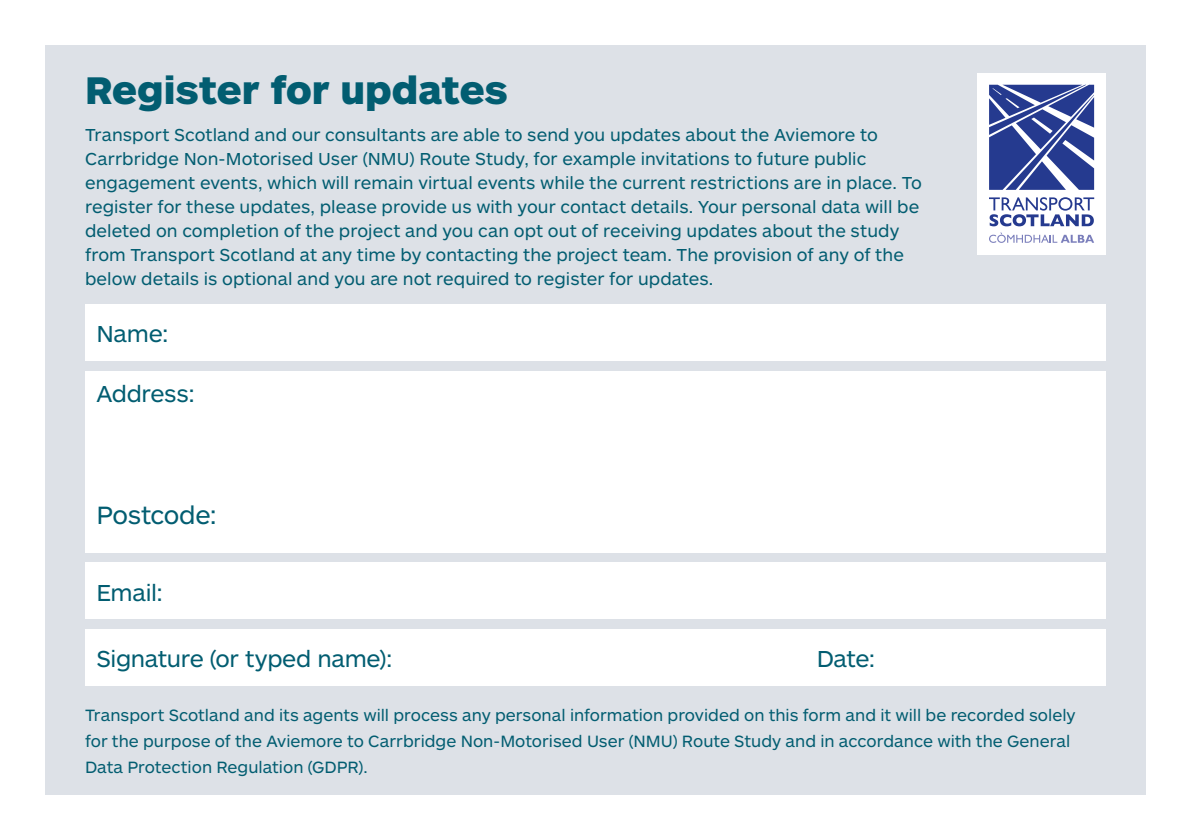
<style>
.page{position:relative;width:1191px;height:840px;background:#fff}
.page>*{position:absolute;margin:0;border:0;box-sizing:border-box;transform-origin:0 0}
.t1{font:900 40px "ARS Maquette Pro";color:#025d71}
.t2{font:26px "ARS Maquette Pro";letter-spacing:-.015em;color:#025d71}
.t3{font:24px "ARS Maquette Pro";letter-spacing:-.015em;color:#025d71}
.t4{font:18px/24px "ARS Maquette Pro";letter-spacing:.005em;color:#025d71}
.t5{font:17px/26px "ARS Maquette Pro";color:#025d71}
</style>
<div class="page">
<div style="left:45px;top:45px;width:1100px;height:749px;background:#dde1e7"></div>
<div style="left:85px;top:304px;width:1021px;height:57px;background:#fff"></div>
<div style="left:85px;top:371px;width:1021px;height:181px;background:#fff"></div>
<div style="left:85px;top:562px;width:1021px;height:57px;background:#fff"></div>
<div style="left:85px;top:628px;width:1021px;height:57px;background:#fff"></div>
<div style="left:977px;top:73px;width:129px;height:181px;background:#fff"></div>
<svg style="left:989px;top:197px;width:105px;height:29px"></svg>
<svg style="left:989px;top:232px;width:105px;height:11px"></svg>
<svg style="left:989px;top:85px;width:105px;height:105px;background:#5262a6"></svg>
<h1 class="t1" style="left:85px;top:64px;width:424px">Register for updates</h1>
<p class="t4" style="left:85px;top:121px;width:838px">Transport Scotland and our consultants are able to send you updates about the Aviemore to Carrbridge Non-Motorised User (NMU) Route Study, for example invitations to future public engagement events, which will remain virtual events while the current restrictions are in place. To register for these updates, please provide us with your contact details. Your personal data will be deleted on completion of the project and you can opt out of receiving updates about the study from Transport Scotland at any time by contacting the project team. The provision of any of the below details is optional and you are not required to register for updates.</p>
<h3 class="t3" style="left:96px;top:318px;width:74px">Name:</h3>
<h3 class="t3" style="left:96px;top:377px;width:100px">Address:</h3>
<h2 class="t2" style="left:96px;top:497px;width:122px">Postcode:</h2>
<h3 class="t3" style="left:96px;top:576px;width:68px">Email:</h3>
<h3 class="t3" style="left:96px;top:643px;width:298px">Signature (or typed name):</h3>
<h3 class="t3" style="left:816px;top:643px;width:60px">Date:</h3>
<p class="t5" style="left:85px;top:700px;width:992px">Transport Scotland and its agents will process any personal information provided on this form and it will be recorded solely for the purpose of the Aviemore to Carrbridge Non-Motorised User (NMU) Route Study and in accordance with the General<br>Data Protection Regulation (GDPR).</p>
</div>
